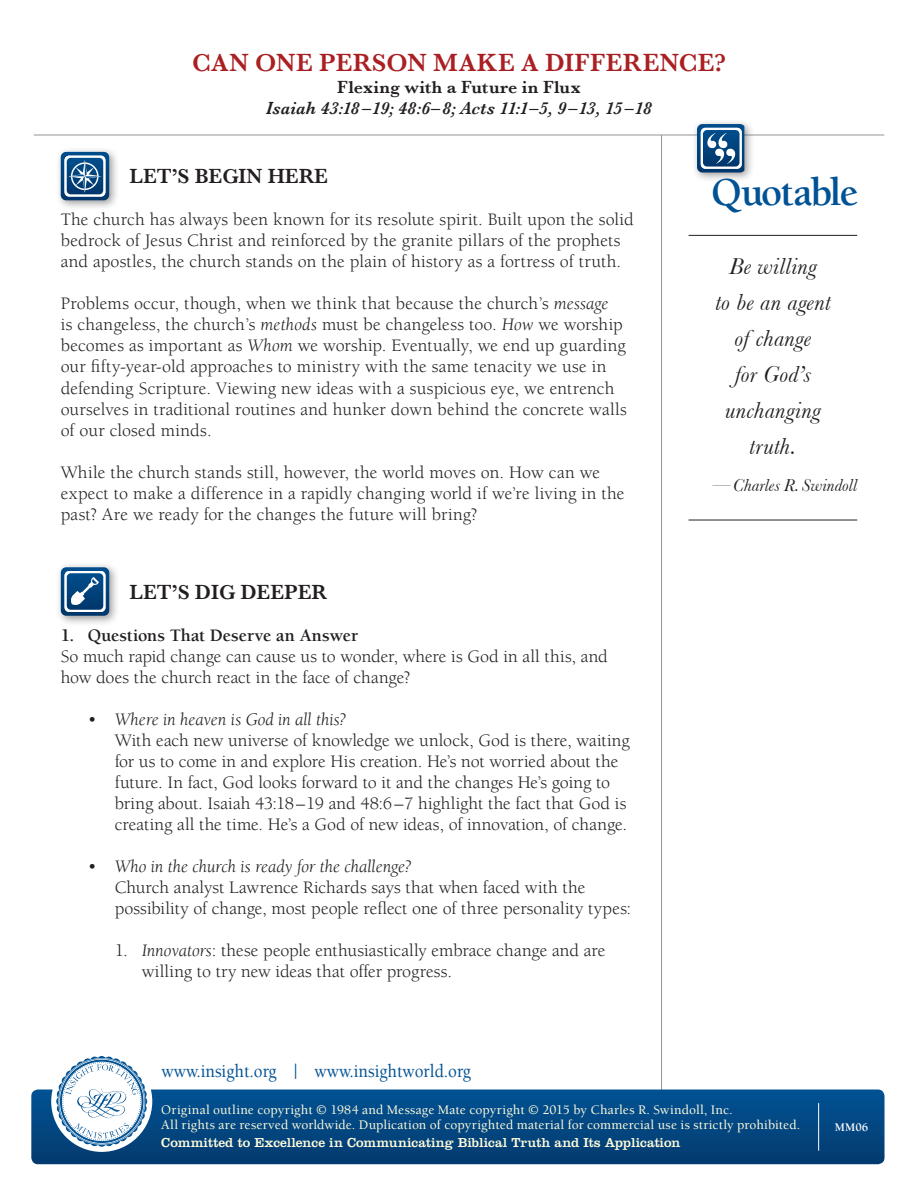
<style>
.page{position:relative;width:918px;height:1188px;background:#fff}
.page>*{position:absolute;margin:0;border:0;box-sizing:border-box;transform-origin:0 0}
.t1{font:700 40.5px "Berkeley";letter-spacing:-.04em;color:#005294}
.t2{font:600 25.5px "Baskerville";letter-spacing:.015em;color:#aa1f22}
.t3{font:italic 24px/36px "Baskerville";letter-spacing:.02em;color:#231f20;text-align:center}
.t4{font:600 21px "Baskerville";color:#231f20}
.t5{font:500 18.9px "Berkeley";color:#005294;scale:.9 1}
.t6{font:18px/21px "Berkeley";letter-spacing:.005em;color:#231f20}
.t7{font:italic 600 18px "Baskerville";color:#231f20}
.t8{font:700 18px "Berkeley";color:#231f20}
.t9{font:600 18px "Baskerville";letter-spacing:.02em;color:#231f20}
.t10{font:italic 18px "Baskerville";letter-spacing:.01em;color:#231f20}
.t11{font:500 13.5px/15px "Berkeley";letter-spacing:.01em;color:#fffcdc}
.t12{font:13.5px "Clarendon";letter-spacing:.005em;color:#fffcdc}
.t13{font:700 12px "Berkeley";color:#fff}
.s1{font-style:italic}
</style>
<div class="page">
<hr style="left:661px;top:135px;width:1px;height:962px;background:#939598">
<hr style="left:34px;top:135px;width:850px;height:1px;background:#939598">
<div style="left:31px;top:1090px;width:854px;height:74px;background:linear-gradient(to bottom,#015294,#043b6f);border-radius:7px"></div>
<div style="left:51px;top:1051px;width:101px;height:101px;background:#fff;border-radius:50%"></div>
<svg style="left:56px;top:1056px;width:91px;height:91px"></svg>
<hr style="left:818px;top:1103px;width:1px;height:48px;background:#fff">
<div style="left:56px;top:147px;width:64px;height:64px;background:#231f20;opacity:.45"></div>
<svg style="left:61px;top:152px;width:48px;height:48px;background:#4777a0"></svg>
<div style="left:56px;top:562px;width:64px;height:64px;background:#231f20;opacity:.45"></div>
<svg style="left:61px;top:567px;width:48px;height:49px"></svg>
<div style="left:692px;top:119px;width:63px;height:64px;background:#231f20;opacity:.45"></div>
<svg style="left:697px;top:124px;width:47px;height:49px"></svg>
<hr style="left:689px;top:520px;width:168px;height:1px;background:#231f20">
<hr style="left:689px;top:235px;width:168px;height:1px;background:#231f20">
<h2 class="t2" style="left:192px;top:48px;width:535px">CAN ONE PERSON MAKE A DIFFERENCE?</h2>
<p class="t9" style="left:337px;top:76px;width:245px">Flexing with a Future in Flux</p>
<p class="t7" style="left:266px;top:98px;width:388px">Isaiah 43:18 –19; 48:6–8; Acts 11:1–5, 9–13, 15–18</p>
<p class="t4" style="left:129px;top:164px;width:200px">LET’S BEGIN HERE</p>
<p class="t6" style="left:61px;top:210px;width:575px">The church has always been known for its resolute spirit. Built upon the solid bedrock of Jesus Christ and reinforced by the granite pillars of the prophets and apostles, the church stands on the plain of history as a fortress of truth.</p>
<p class="t6" style="left:61px;top:294px;width:568px">Problems occur, though, when we think that because the church’s <span class="s1">message<br></span>is changeless, the church’s <span class="s1">methods</span> must be changeless too. <span class="s1">How</span> we worship becomes as important as <span class="s1">Whom</span> we worship. Eventually, we end up guarding our fifty-year-old approaches to ministry with the same tenacity we use in defending Scripture. Viewing new ideas with a suspicious eye, we entrench ourselves in traditional routines and hunker down behind the concrete walls of our closed minds.</p>
<p class="t6" style="left:61px;top:462px;width:565px">While the church stands still, however, the world moves on. How can we expect to make a difference in a rapidly changing world if we’re living in the past? Are we ready for the changes the future will bring?</p>
<p class="t4" style="left:130px;top:580px;width:199px">LET’S DIG DEEPER</p>
<p class="t8" style="left:61px;top:626px;width:299px">1. Questions That Deserve an Answer</p>
<p class="t6" style="left:61px;top:646px;width:549px">So much rapid change can cause us to wonder, where is God in all this, and how does the church react in the face of change?</p>
<p class="t6" style="left:115px;top:709px;width:517px;text-indent:-27px">• <span class="s1">Where in heaven is God in all this?<br></span>With each new universe of knowledge we unlock, God is there, waiting for us to come in and explore His creation. He’s not worried about the future. In fact, God looks forward to it and the changes He’s going to bring about. Isaiah 43:18–19 and 48:6–7 highlight the fact that God is creating all the time. He’s a God of new ideas, of innovation, of change.</p>
<p class="t6" style="left:115px;top:856px;width:518px;text-indent:-27px">• <span class="s1">Who in the church is ready for the challenge?<br></span>Church analyst Lawrence Richards says that when faced with the possibility of change, most people reflect one of three personality types:</p>
<p class="t6" style="left:142px;top:940px;width:465px;text-indent:-27px">1. <span class="s1">Innovators</span>: these people enthusiastically embrace change and are willing to try new ideas that offer progress.</p>
<p class="t5" style="left:162px;top:1061px;width:345px">www.insight.org | www.insightworld.org</p>
<h1 class="t1" style="left:711px;top:171px;width:149px">Quotable</h1>
<h3 class="t3" style="left:715px;top:248px;width:117px">Be willing<br>to be an agent of change<br>for God’s unchanging truth.</h3>
<p class="t10" style="left:713px;top:475px;width:146px">—Charles R. Swindoll</p>
<p class="t11" style="left:161px;top:1103px;width:641px">Original outline copyright © 1984 and Message Mate copyright © 2015 by Charles R. Swindoll, Inc.<br>All rights are reserved worldwide. Duplication of copyrighted material for commercial use is strictly prohibited.</p>
<p class="t12" style="left:161px;top:1135px;width:521px">Committed to Excellence in Communicating Biblical Truth and Its Application</p>
<p class="t13" style="left:835px;top:1121px;width:35px">MM06</p>
</div>
